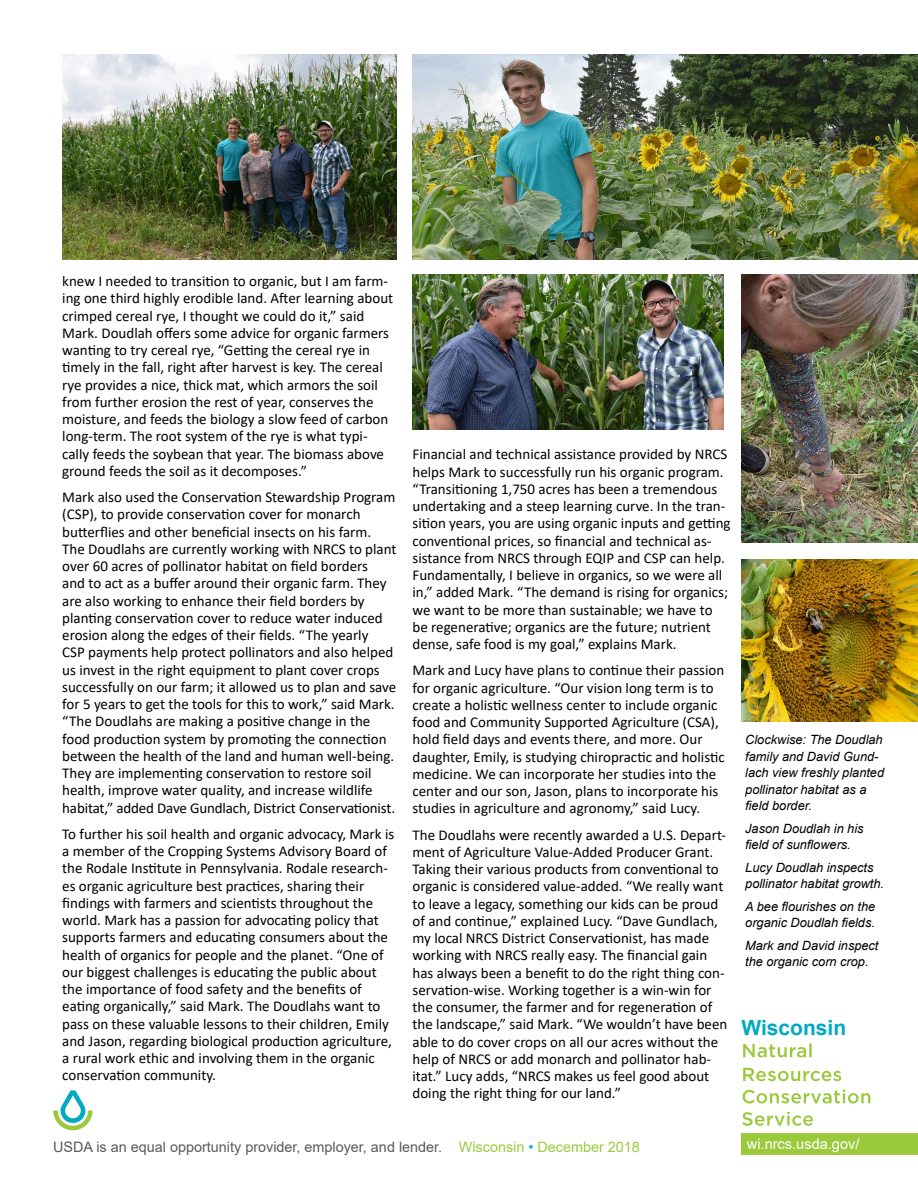
<style>
.page{position:relative;width:918px;height:1188px;background:#fff}
.page>*{position:absolute;margin:0;border:0;box-sizing:border-box;transform-origin:0 0}
.t1{font:700 21px "Arial";color:#00abc0}
.t2{font:15px/17.2px "Calibri";color:#000}
.t3{font:14.55px "Arial";color:#fff}
.t4{font:14.4px "Arial";color:#58595b}
.t5{font:14.4px "Arial";color:#9aca3c}
.t6{font:italic 12.75px/16.5px "Arial";color:#000}
.s1{color:#00b7ca}
</style>
<div class="page">
<img style="left:412px;top:54px;width:506px;height:205px">
<img style="left:63px;top:54px;width:334px;height:205px">
<div style="left:741px;top:1133px;width:177px;height:22px;background:#9aca3c"></div>
<svg style="left:742px;top:1112px;width:71px;height:14px"></svg>
<svg style="left:743px;top:1090px;width:127px;height:14px"></svg>
<svg style="left:743px;top:1068px;width:98px;height:13px"></svg>
<svg style="left:743px;top:1043px;width:69px;height:14px"></svg>
<svg style="left:53px;top:1090px;width:40px;height:40px"></svg>
<img style="left:412px;top:275px;width:312px;height:155px">
<img style="left:741px;top:275px;width:177px;height:268px">
<img style="left:741px;top:560px;width:177px;height:162px">
<p class="t2" style="left:62px;top:272px;width:333px">knew I needed to transition to organic, but I am farm&shy;ing one third highly erodible land. After learning about crimped cereal rye, I thought we could do it,” said Mark. Doudlah offers some advice for organic farmers wanting to try cereal rye, “Getting the cereal rye in timely in the fall, right after harvest is key. The cereal rye provides a nice, thick mat, which armors the soil from further erosion the rest of year, conserves the moisture, and feeds the biology a slow feed of carbon long-term. The root system of the rye is what typi&shy;cally feeds the soybean that year. The biomass above ground feeds the soil as it decomposes.”</p>
<p class="t2" style="left:62px;top:488px;width:336px">Mark also used the Conservation Stewardship Program (CSP), to provide conservation cover for monarch butterflies and other beneficial insects on his farm.<br>The Doudlahs are currently working with NRCS to plant over 60 acres of pollinator habitat on field borders<br>and to act as a buffer around their organic farm. They are also working to enhance their field borders by planting conservation cover to reduce water induced erosion along the edges of their fields. “The yearly<br>CSP payments help protect pollinators and also helped us invest in the right equipment to plant cover crops successfully on our farm; it allowed us to plan and save for 5 years to get the tools for this to work,” said Mark. “The Doudlahs are making a positive change in the food production system by promoting the connection between the health of the land and human well-being.<br>They are implementing conservation to restore soil health, improve water quality, and increase wildlife habitat,” added Dave Gundlach, District Conservationist.</p>
<p class="t2" style="left:62px;top:825px;width:334px">To further his soil health and organic advocacy, Mark is a member of the Cropping Systems Advisory Board of the Rodale Institute in Pennsylvania. Rodale research&shy;es organic agriculture best practices, sharing their findings with farmers and scientists throughout the world. Mark has a passion for advocating policy that supports farmers and educating consumers about the health of organics for people and the planet. “One of our biggest challenges is educating the public about the importance of food safety and the benefits of eating organically,” said Mark. The Doudlahs want to pass on these valuable lessons to their children, Emily and Jason, regarding biological production agriculture, a rural work ethic and involving them in the organic conservation community.</p>
<p class="t2" style="left:412px;top:445px;width:320px">Financial and technical assistance provided by NRCS helps Mark to successfully run his organic program. “Transitioning 1,750 acres has been a tremendous undertaking and a steep learning curve. In the tran&shy;sition years, you are using organic inputs and getting conventional prices, so financial and technical as&shy;sistance from NRCS through EQIP and CSP can help.<br>Fundamentally, I believe in organics, so we were all in,” added Mark. “The demand is rising for organics; we want to be more than sustainable; we have to be regenerative; organics are the future; nutrient dense, safe food is my goal,” explains Mark.</p>
<p class="t2" style="left:412px;top:661px;width:314px">Mark and Lucy have plans to continue their passion for organic agriculture. “Our vision long term is to create a holistic wellness center to include organic food and Community Supported Agriculture (CSA), hold field days and events there, and more. Our daughter, Emily, is studying chiropractic and holistic medicine. We can incorporate her studies into the center and our son, Jason, plans to incorporate his studies in agriculture and agronomy,” said Lucy.</p>
<p class="t2" style="left:412px;top:826px;width:316px">The Doudlahs were recently awarded a U.S. Depart&shy;ment of Agriculture Value-Added Producer Grant.<br>Taking their various products from conventional to organic is considered value-added. “We really want to leave a legacy, something our kids can be proud of and continue,” explained Lucy. “Dave Gundlach, my local NRCS District Conservationist, has made working with NRCS really easy. The financial gain has always been a benefit to do the right thing con&shy;servation-wise. Working together is a win-win for the consumer, the farmer and for regeneration of the landscape,” said Mark. “We wouldn’t have been able to do cover crops on all our acres without the help of NRCS or add monarch and pollinator hab&shy;itat.” Lucy adds, “NRCS makes us feel good about doing the right thing for our land.”</p>
<p class="t6" style="left:745px;top:732px;width:140px">Clockwise: The Doudlah family and David Gund&shy;lach view freshly planted pollinator habitat as a field border.</p>
<p class="t6" style="left:745px;top:820px;width:120px">Jason Doudlah in his field of sunflowers.</p>
<p class="t6" style="left:745px;top:859px;width:140px">Lucy Doudlah inspects pollinator habitat growth.</p>
<p class="t6" style="left:745px;top:898px;width:131px">A bee flourishes on the organic Doudlah fields.</p>
<p class="t6" style="left:745px;top:937px;width:135px">Mark and David inspect the organic corn crop.</p>
<p class="t1" style="left:741px;top:1012px;width:106px">Wisconsin</p>
<p class="t4" style="left:53px;top:1137px;width:390px">USDA is an equal opportunity provider, employer, and lender.</p>
<p class="t5" style="left:459px;top:1137px;width:183px">Wisconsin <span class="s1">•</span> December 2018</p>
<p class="t3" style="left:747px;top:1134px;width:114px">wi.nrcs.usda.gov/</p>
</div>
